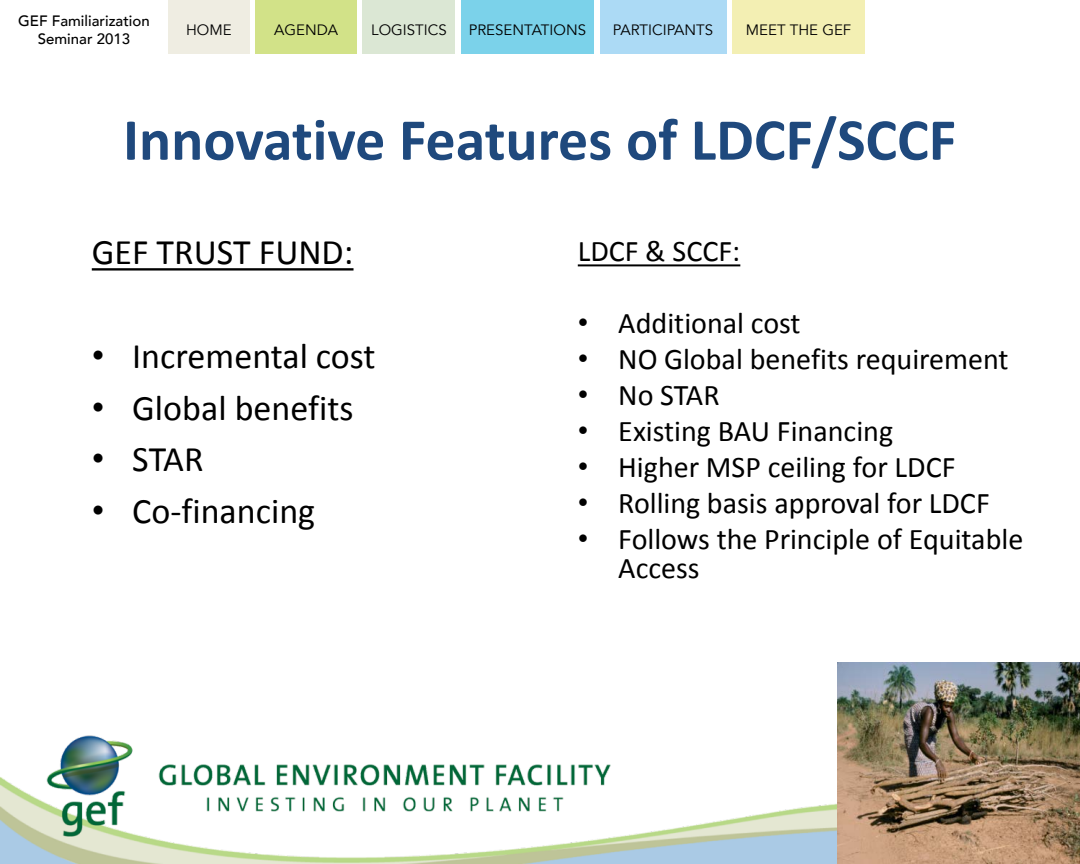
<style>
.page{position:relative;width:1080px;height:864px;background:#fff}
.page>*{position:absolute;margin:0;border:0;box-sizing:border-box;transform-origin:0 0}
.t1{font:700 60px "Calibri";color:#1f497d}
.t2{font:36px "Calibri";color:#000}
.t3{font:30px/28.8px "Calibri";color:#000}
.t4{font:15px "Avenir";color:#000}
.t5{font:500 15px/18px "Avenir";color:#000;text-align:center}
.s1{font-family:"Arial"}
</style>
<div class="page">
<div style="left:168px;top:0;width:82px;height:54px;background:#efede2"></div>
<div style="left:600px;top:0;width:126px;height:54px;background:#acdaf5"></div>
<div style="left:363px;top:0;width:92px;height:54px;background:#dbe7d4"></div>
<div style="left:732px;top:0;width:133px;height:54px;background:#f3efb3"></div>
<div style="left:256px;top:0;width:101px;height:54px;background:#d2e288"></div>
<div style="left:461px;top:0;width:133px;height:54px;background:#7bd2ea"></div>
<img style="left:0;top:735px;width:837px;height:129px">
<svg style="left:92px;top:268px;width:262px;height:3px"></svg>
<svg style="left:578px;top:264px;width:162px;height:2px"></svg>
<img style="left:837px;top:663px;width:243px;height:201px">
<p class="t5" style="left:18px;top:10px;width:133px">GEF Familiarization<br>Seminar 2013</p>
<p class="t4" style="left:186px;top:20px;width:47px">HOME</p>
<p class="t4" style="left:274px;top:20px;width:65px">AGENDA</p>
<p class="t4" style="left:371px;top:20px;width:77px">LOGISTICS</p>
<p class="t4" style="left:469px;top:20px;width:119px">PRESENTATIONS</p>
<p class="t4" style="left:613px;top:20px;width:102px">PARTICIPANTS</p>
<p class="t4" style="left:746px;top:20px;width:107px">MEET THE GEF</p>
<p class="t1" style="left:123px;top:101px;width:835px">Innovative Features of LDCF/SCCF</p>
<p class="t2" style="left:92px;top:229px;width:263px">GEF TRUST FUND:</p>
<p class="t2" style="left:92px;top:333px;width:285px"><span class="s1">•</span> Incremental cost</p>
<p class="t2" style="left:92px;top:385px;width:263px"><span class="s1">•</span> Global benefits</p>
<p class="t2" style="left:92px;top:437px;width:113px"><span class="s1">•</span> STAR</p>
<p class="t2" style="left:92px;top:489px;width:225px"><span class="s1">•</span> Co-financing</p>
<p class="t3" style="left:578px;top:237px;width:164px">LDCF &amp; SCCF:</p>
<p class="t3" style="left:578px;top:309px;width:224px"><span class="s1">•</span> Additional cost</p>
<p class="t3" style="left:578px;top:345px;width:432px"><span class="s1">•</span> NO Global benefits requirement</p>
<p class="t3" style="left:578px;top:381px;width:143px"><span class="s1">•</span> No STAR</p>
<p class="t3" style="left:578px;top:417px;width:317px"><span class="s1">•</span> Existing BAU Financing</p>
<p class="t3" style="left:578px;top:453px;width:379px"><span class="s1">•</span> Higher MSP ceiling for LDCF</p>
<p class="t3" style="left:578px;top:489px;width:414px"><span class="s1">•</span> Rolling basis approval for LDCF</p>
<p class="t3" style="left:618px;top:525px;width:407px;text-indent:-40px"><span class="s1">•</span> Follows the Principle of Equitable<br>Access</p>
</div>
